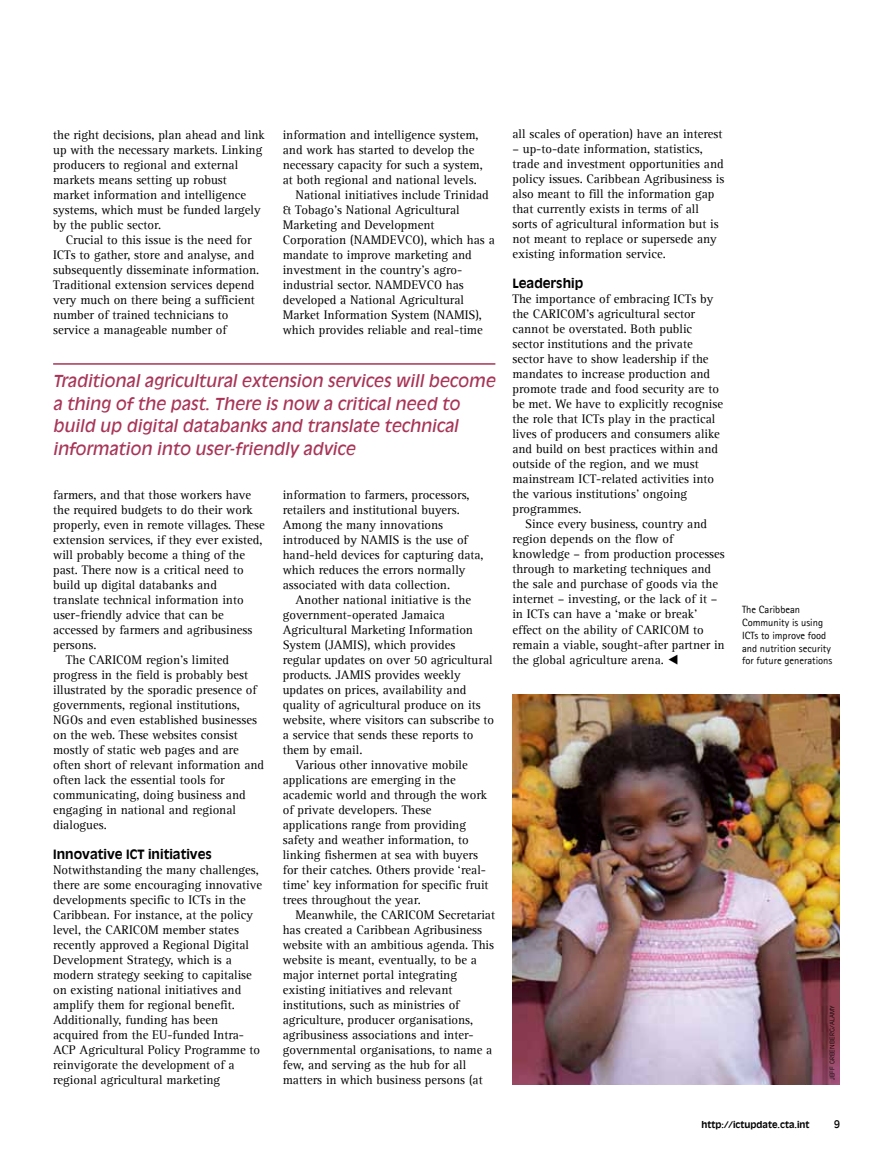
<style>
.page{position:relative;width:893px;height:1149px;background:#fff}
.page>*{position:absolute;margin:0;border:0;box-sizing:border-box;transform-origin:0 0}
.t1{font:italic 16.5px/22.5px "Antique Olive LT";color:#a83558}
.t2{font:12.75px/15px "Agfa Rotis Serif";color:#000}
.t3{font:700 12.75px "Antique Olive LT";color:#000}
.t4{font:10.5px/12.8px "Agfa Rotis Sans Serif";color:#000}
.t5{font:10.5px "Antique Olive LT";color:#000}
.t6{font:700 9px "Antique Olive LT";color:#000}
.t7{font:300 6.3px "Antique Olive LT";letter-spacing:.03em;color:#000}
</style>
<div class="page">
<hr style="left:53px;top:363px;width:442px;height:1px;background:#a83558">
<img style="left:512px;top:694px;width:328px;height:390px">
<p class="t2" style="left:53px;top:127px;width:213px">the right decisions, plan ahead and link up with the necessary markets. Linking producers to regional and external markets means setting up robust market information and intelligence systems, which must be funded largely by the public sector.</p>
<p class="t2" style="left:53px;top:232px;width:208px;text-indent:13px">Crucial to this issue is the need for ICTs to gather, store and analyse, and subsequently disseminate information.<br>Traditional extension services depend very much on there being a sufficient number of trained technicians to service a manageable number of</p>
<p class="t2" style="left:283px;top:127px;width:197px">information and intelligence system,</p>
<p class="t2" style="left:283px;top:142px;width:193px">and work has started to develop the</p>
<p class="t2" style="left:283px;top:157px;width:201px">necessary capacity for such a system,</p>
<p class="t2" style="left:283px;top:172px;width:196px">at both regional and national levels.</p>
<p class="t2" style="left:296px;top:187px;width:195px">National initiatives include Trinidad</p>
<p class="t2" style="left:283px;top:202px;width:179px">&amp; Tobago’s National Agricultural</p>
<p class="t2" style="left:283px;top:217px;width:153px">Marketing and Development</p>
<p class="t2" style="left:283px;top:232px;width:214px">Corporation (NAMDEVCO), which has a</p>
<p class="t2" style="left:283px;top:247px;width:191px">mandate to improve marketing and</p>
<p class="t2" style="left:283px;top:262px;width:181px">investment in the country’s agro-</p>
<p class="t2" style="left:283px;top:277px;width:183px">industrial sector. NAMDEVCO has</p>
<p class="t2" style="left:283px;top:292px;width:183px">developed a National Agricultural</p>
<p class="t2" style="left:283px;top:307px;width:201px">Market Information System (NAMIS),</p>
<p class="t2" style="left:283px;top:322px;width:201px">which provides reliable and real-time</p>
<p class="t1" style="left:53px;top:370px;width:444px">Traditional agricultural extension services will become a thing of the past. There is now a critical need to build up digital databanks and translate technical information into user-friendly advice</p>
<p class="t2" style="left:53px;top:487px;width:200px">farmers, and that those workers have</p>
<p class="t2" style="left:53px;top:502px;width:201px">the required budgets to do their work</p>
<p class="t2" style="left:53px;top:517px;width:213px">properly, even in remote villages. These</p>
<p class="t2" style="left:53px;top:532px;width:211px">extension services, if they ever existed,</p>
<p class="t2" style="left:53px;top:547px;width:193px">will probably become a thing of the</p>
<p class="t2" style="left:53px;top:562px;width:192px">past. There now is a critical need to</p>
<p class="t2" style="left:53px;top:577px;width:165px">build up digital databanks and</p>
<p class="t2" style="left:53px;top:592px;width:192px">translate technical information into</p>
<p class="t2" style="left:53px;top:607px;width:172px">user-friendly advice that can be</p>
<p class="t2" style="left:53px;top:622px;width:201px">accessed by farmers and agribusiness</p>
<p class="t2" style="left:53px;top:637px;width:45px">persons.</p>
<p class="t2" style="left:66px;top:652px;width:165px">The CARICOM region’s limited</p>
<p class="t2" style="left:53px;top:667px;width:196px">progress in the field is probably best</p>
<p class="t2" style="left:53px;top:682px;width:205px">illustrated by the sporadic presence of</p>
<p class="t2" style="left:53px;top:697px;width:188px">governments, regional institutions,</p>
<p class="t2" style="left:53px;top:712px;width:205px">NGOs and even established businesses</p>
<p class="t2" style="left:53px;top:727px;width:186px">on the web. These websites consist</p>
<p class="t2" style="left:53px;top:742px;width:187px">mostly of static web pages and are</p>
<p class="t2" style="left:53px;top:757px;width:213px">often short of relevant information and</p>
<p class="t2" style="left:53px;top:772px;width:173px">often lack the essential tools for</p>
<p class="t2" style="left:53px;top:787px;width:194px">communicating, doing business and</p>
<p class="t2" style="left:53px;top:802px;width:184px">engaging in national and regional</p>
<p class="t2" style="left:53px;top:817px;width:55px">dialogues.</p>
<p class="t3" style="left:53px;top:846px;width:160px">Innovative ICT initiatives</p>
<p class="t2" style="left:53px;top:862px;width:210px">Notwithstanding the many challenges, there are some encouraging innovative developments specific to ICTs in the Caribbean. For instance, at the policy level, the CARICOM member states recently approved a Regional Digital Development Strategy, which is a modern strategy seeking to capitalise on existing national initiatives and amplify them for regional benefit.<br>Additionally, funding has been acquired from the EU-funded Intra-ACP Agricultural Policy Programme to reinvigorate the development of a regional agricultural marketing</p>
<p class="t2" style="left:283px;top:487px;width:202px">information to farmers, processors, retailers and institutional buyers.<br>Among the many innovations introduced by NAMIS is the use of hand-held devices for capturing data, which reduces the errors normally associated with data collection.</p>
<p class="t2" style="left:296px;top:592px;width:177px">Another national initiative is the</p>
<p class="t2" style="left:283px;top:607px;width:164px">government-operated Jamaica</p>
<p class="t2" style="left:283px;top:622px;width:192px">Agricultural Marketing Information</p>
<p class="t2" style="left:283px;top:637px;width:174px">System (JAMIS), which provides</p>
<p class="t2" style="left:283px;top:652px;width:211px">regular updates on over 50 agricultural</p>
<p class="t2" style="left:283px;top:667px;width:179px">products. JAMIS provides weekly</p>
<p class="t2" style="left:283px;top:682px;width:185px">updates on prices, availability and</p>
<p class="t2" style="left:283px;top:697px;width:199px">quality of agricultural produce on its</p>
<p class="t2" style="left:283px;top:712px;width:213px">website, where visitors can subscribe to</p>
<p class="t2" style="left:283px;top:727px;width:192px">a service that sends these reports to</p>
<p class="t2" style="left:283px;top:742px;width:81px">them by email.</p>
<p class="t2" style="left:296px;top:757px;width:174px">Various other innovative mobile</p>
<p class="t2" style="left:283px;top:772px;width:175px">applications are emerging in the</p>
<p class="t2" style="left:283px;top:787px;width:206px">academic world and through the work</p>
<p class="t2" style="left:283px;top:802px;width:150px">of private developers. These</p>
<p class="t2" style="left:283px;top:817px;width:185px">applications range from providing</p>
<p class="t2" style="left:283px;top:832px;width:188px">safety and weather information, to</p>
<p class="t2" style="left:283px;top:847px;width:197px">linking fishermen at sea with buyers</p>
<p class="t2" style="left:283px;top:862px;width:205px">for their catches. Others provide ‘real-</p>
<p class="t2" style="left:283px;top:877px;width:207px">time’ key information for specific fruit</p>
<p class="t2" style="left:283px;top:892px;width:140px">trees throughout the year.</p>
<p class="t2" style="left:296px;top:907px;width:201px">Meanwhile, the CARICOM Secretariat</p>
<p class="t2" style="left:283px;top:922px;width:201px">has created a Caribbean Agribusiness</p>
<p class="t2" style="left:283px;top:937px;width:213px">website with an ambitious agenda. This</p>
<p class="t2" style="left:283px;top:952px;width:196px">website is meant, eventually, to be a</p>
<p class="t2" style="left:283px;top:967px;width:176px">major internet portal integrating</p>
<p class="t2" style="left:283px;top:982px;width:171px">existing initiatives and relevant</p>
<p class="t2" style="left:283px;top:997px;width:178px">institutions, such as ministries of</p>
<p class="t2" style="left:283px;top:1012px;width:192px">agriculture, producer organisations,</p>
<p class="t2" style="left:283px;top:1027px;width:192px">agribusiness associations and inter-</p>
<p class="t2" style="left:283px;top:1042px;width:211px">governmental organisations, to name a</p>
<p class="t2" style="left:283px;top:1057px;width:185px">few, and serving as the hub for all</p>
<p class="t2" style="left:283px;top:1072px;width:201px">matters in which business persons (at</p>
<p class="t2" style="left:512px;top:127px;width:212px">all scales of operation) have an interest</p>
<p class="t2" style="left:512px;top:142px;width:214px">– up-to-date information, statistics, trade and investment opportunities and policy issues. Caribbean Agribusiness is also meant to fill the information gap that currently exists in terms of all sorts of agricultural information but is not meant to replace or supersede any existing information service.</p>
<p class="t3" style="left:512px;top:276px;width:72px">Leadership</p>
<p class="t2" style="left:512px;top:292px;width:212px">The importance of embracing ICTs by the CARICOM’s agricultural sector cannot be overstated. Both public sector institutions and the private sector have to show leadership if the mandates to increase production and promote trade and food security are to be met. We have to explicitly recognise the role that ICTs play in the practical lives of producers and consumers alike and build on best practices within and outside of the region, and we must mainstream ICT-related activities into the various institutions’ ongoing programmes.</p>
<p class="t2" style="left:512px;top:517px;width:214px;text-indent:13px">Since every business, country and region depends on the flow of knowledge – from production processes through to marketing techniques and the sale and purchase of goods via the internet – investing, or the lack of it – in ICTs can have a ‘make or break’ effect on the ability of CARICOM to remain a viable, sought-after partner in the global agriculture arena. ◀</p>
<p class="t4" style="left:742px;top:603px;width:92px">The Caribbean<br>Community is using<br>ICTs to improve food and nutrition security for future generations</p>
<p class="t7" style="left:828px;top:1080px;width:76px;rotate:-90deg">Jeff Greenberg/Alamy</p>
<p class="t6" style="left:702px;top:1118px;width:110px">http://ictupdate.cta.int</p>
<p class="t5" style="left:834px;top:1117px;width:7px">9</p>
</div>
